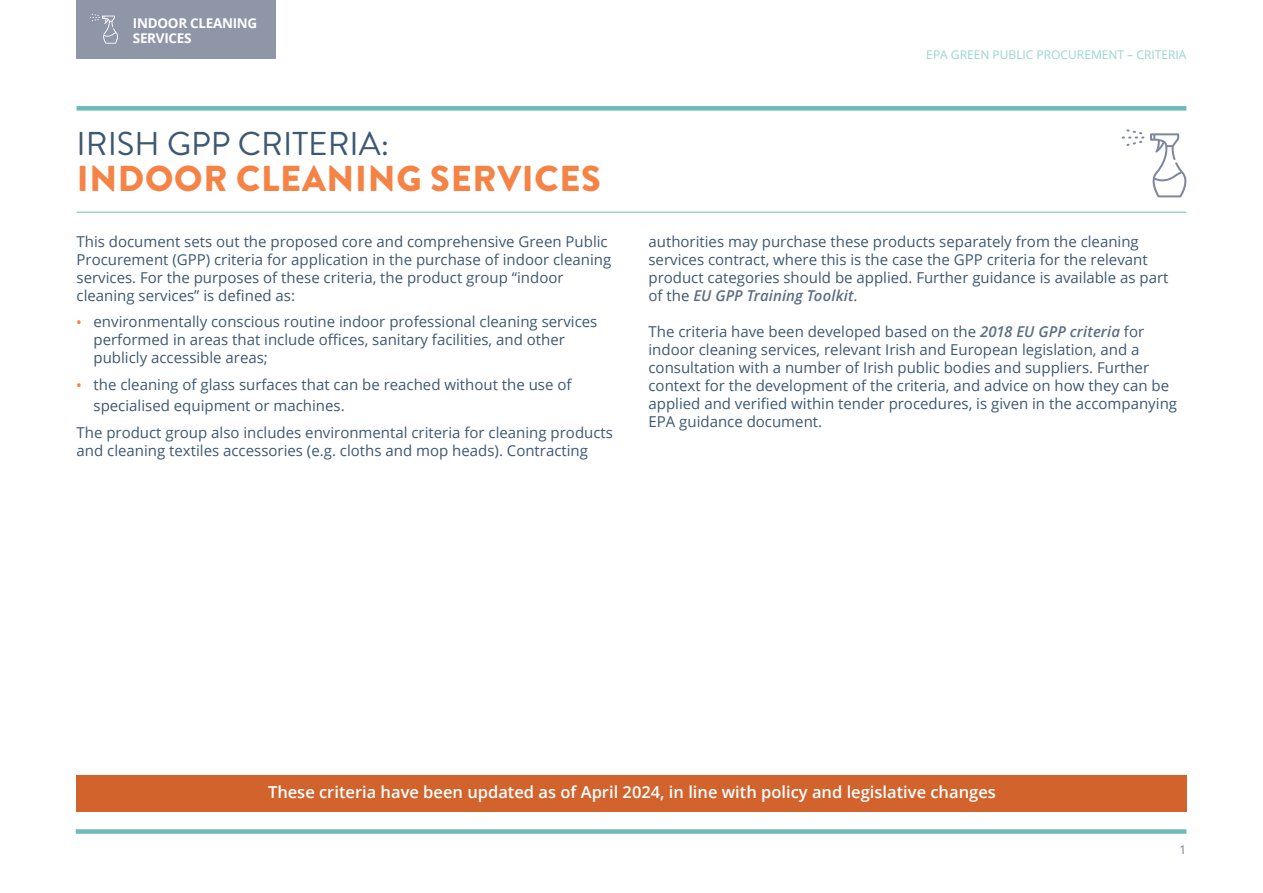
<style>
.page{position:relative;width:1263px;height:893px;background:#fff}
.page>*{position:absolute;margin:0;border:0;box-sizing:border-box;transform-origin:0 0}
.Orange_Heading_-_24pt{font:900 36px "Brandon Grotesque";letter-spacing:.02em;color:#f58345}
.t1{font:33px "Brandon Grotesque";color:#3d5873}
.t2{font:600 16.5px "Open Sans";color:#fff}
.Body_Copy{font:15px/18px "Open Sans";color:#3d5873}
.t3{font:700 13.5px/15px "Open Sans";letter-spacing:-.02em;color:#fff}
.t4{font:12px "Open Sans";color:#96d5d2}
.t5{font:12px "Open Sans";color:#747e94}
.s1{font-weight:600;font-size:13.5px;color:#f58345}
.s2{font-weight:600;font-style:italic;color:#5e6e85}
</style>
<div class="page">
<div style="left:76px;top:829px;width:1110px;height:5px;background:#6ebab7"></div>
<div style="left:77px;top:106px;width:1109px;height:5px;background:#6ebab7"></div>
<hr style="left:77px;top:212px;width:1109px;height:1px;background:#6ebab7">
<svg style="left:1122px;top:129px;width:22px;height:17px"></svg>
<svg style="left:1150px;top:133px;width:37px;height:64px"></svg>
<div style="left:77px;top:0;width:199px;height:59px;background:#8f96a8"></div>
<svg style="left:90px;top:14px;width:28px;height:30px"></svg>
<div style="left:77px;top:775px;width:1110px;height:36px;background:#d3632d"></div>
<p class="t3" style="left:133px;top:16px;width:126px">INDOOR CLEANING<br>SERVICES</p>
<p class="t1" style="left:77px;top:121px;width:314px">IRISH GPP CRITERIA:</p>
<p class="Orange_Heading_-_24pt" style="left:77px;top:154px;width:526px">INDOOR CLEANING SERVICES</p>
<p class="Body_Copy" style="left:77px;top:232px;width:536px">This document sets out the proposed core and comprehensive Green Public Procurement (GPP) criteria for application in the purchase of indoor cleaning services. For the purposes of these criteria, the product group “indoor cleaning services” is defined as:</p>
<p class="Body_Copy" style="left:94px;top:312px;width:505px;text-indent:-17px"><span class="s1">•</span> environmentally conscious routine indoor professional cleaning services performed in areas that include offices, sanitary facilities, and other publicly accessible areas;</p>
<p class="Body_Copy" style="left:94px;top:373px;width:479px;line-height:21.6px;text-indent:-17px"><span class="s1">•</span> the cleaning of glass surfaces that can be reached without the use of specialised equipment or machines.</p>
<p class="Body_Copy" style="left:77px;top:423px;width:538px">The product group also includes environmental criteria for cleaning products and cleaning textiles accessories (e.g. cloths and mop heads). Contracting</p>
<p class="t4" style="left:926px;top:47px;width:262px">EPA GREEN PUBLIC PROCUREMENT – CRITERIA</p>
<p class="Body_Copy" style="left:648px;top:232px;width:521px">authorities may purchase these products separately from the cleaning services contract, where this is the case the GPP criteria for the relevant product categories should be applied. Further guidance is available as part of the <span class="s2">EU GPP Training Toolkit</span>.</p>
<p class="Body_Copy" style="left:648px;top:322px;width:530px">The criteria have been developed based on the <span class="s2">2018 EU GPP criteria</span> for indoor cleaning services, relevant Irish and European legislation, and a consultation with a number of Irish public bodies and suppliers. Further context for the development of the criteria, and advice on how they can be applied and verified within tender procedures, is given in the accompanying EPA guidance document.</p>
<p class="t2" style="left:268px;top:781px;width:729px">These criteria have been updated as of April 2024, in line with policy and legislative changes</p>
<p class="t5" style="left:1179px;top:841px;width:8px">1</p>
</div>
